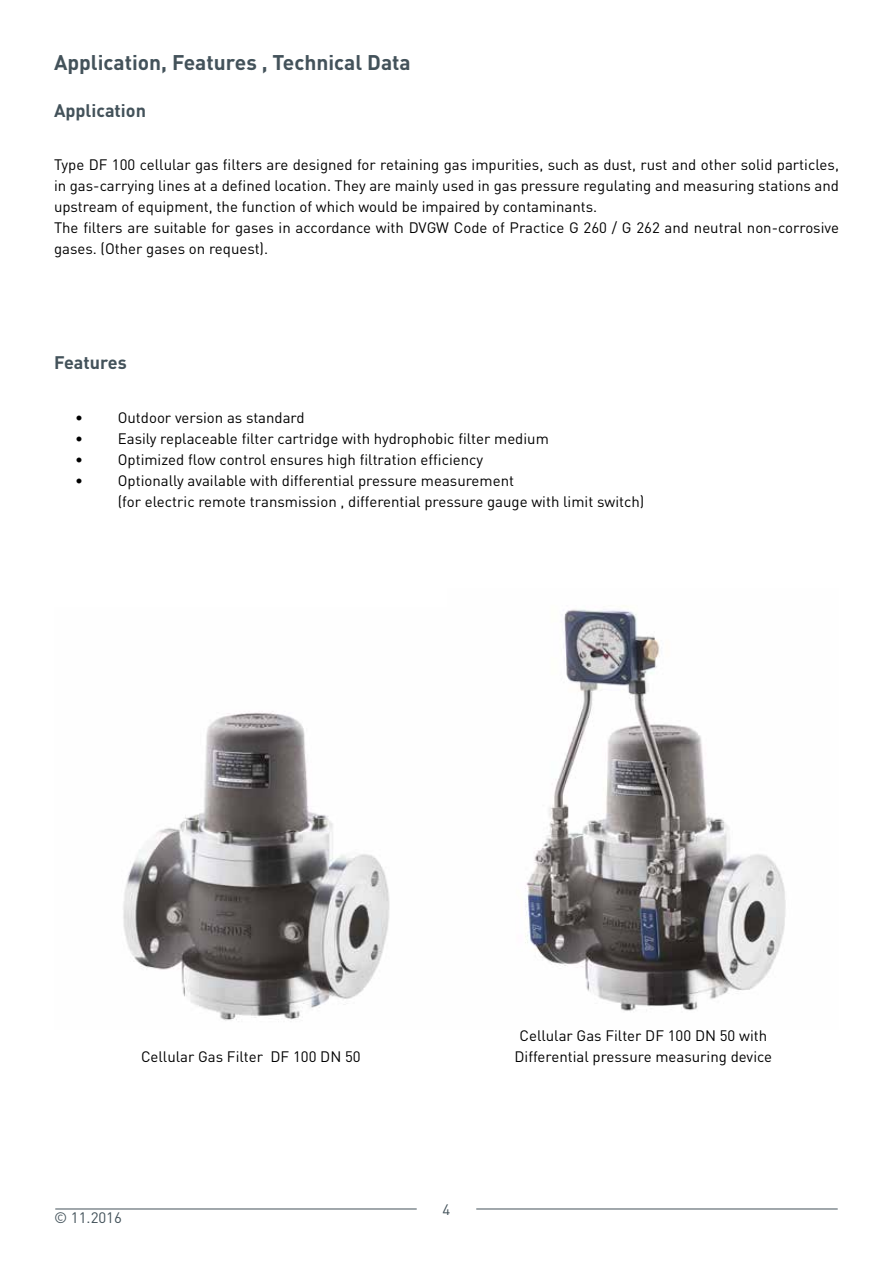
<style>
.page{position:relative;width:893px;height:1263px;background:#fff}
.page>*{position:absolute;margin:0;border:0;box-sizing:border-box;transform-origin:0 0}
.t1{font:700 21px "DIN Pro";color:#43525a}
.t2{font:700 18px "DIN Pro";color:#43525a}
.t3{font:15px/21px "DIN Pro";color:#000}
.t4{font:15px "DIN Pro";color:#43525a}
</style>
<div class="page">
<hr style="left:55px;top:1209px;width:362px;height:1px;background:#43525a">
<hr style="left:476px;top:1209px;width:362px;height:1px;background:#43525a">
<img style="left:123px;top:711px;width:267px;height:310px">
<img style="left:525px;top:605px;width:261px;height:406px">
<h1 class="t1" style="left:54px;top:45px;width:358px">Application, Features , Technical Data</h1>
<p class="t2" style="left:54px;top:95px;width:93px">Application</p>
<p class="t3" style="left:54px;top:153px;width:787px">Type DF 100 cellular gas filters are designed for retaining gas impurities, such as dust, rust and other solid particles, in gas-carrying lines at a defined location. They are mainly used in gas pressure regulating and measuring stations and upstream of equipment, the function of which would be impaired by contaminants.<br>The filters are suitable for gases in accordance with DVGW Code of Practice G 260 / G 262 and neutral non-corrosive gases. (Other gases on request).</p>
<p class="t2" style="left:54px;top:347px;width:74px">Features</p>
<p class="t3" style="left:75px;top:405px;width:231px">• Outdoor version as standard</p>
<p class="t3" style="left:75px;top:426px;width:475px">• Easily replaceable filter cartridge with hydrophobic filter medium</p>
<p class="t3" style="left:75px;top:447px;width:410px">• Optimized flow control ensures high filtration efficiency</p>
<p class="t3" style="left:118px;top:468px;width:528px;text-indent:-43px">• Optionally available with differential pressure measurement<br>(for electric remote transmission , differential pressure gauge with limit switch)</p>
<p class="t3" style="left:141px;top:1045px;width:221px">Cellular Gas Filter DF 100 DN 50</p>
<p class="t4" style="left:54px;top:1206px;width:69px">© 11.2016</p>
<p class="t4" style="left:443px;top:1197px;width:9px">4</p>
<p class="t3" style="left:514px;top:1024px;width:259px;text-align:center">Cellular Gas Filter DF 100 DN 50 with<br>Differential pressure measuring device</p>
</div>
